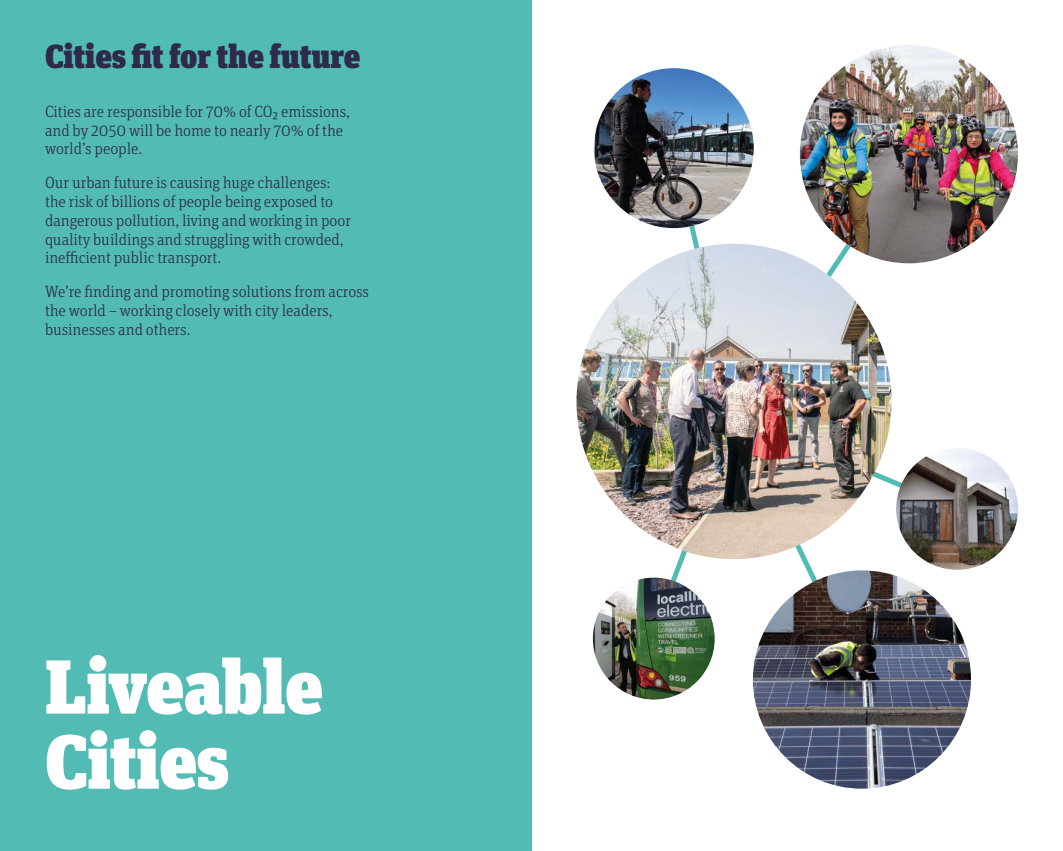
<style>
.page{position:relative;width:1063px;height:851px;background:#fff}
.page>*{position:absolute;margin:0;border:0;box-sizing:border-box;transform-origin:0 0}
.t1{font:900 76.25px/75px "Unit Slab Pro";letter-spacing:-.005em;color:#fff}
.t2{font:900 33.25px "Unit Slab Pro";color:#2e2a4b}
.t3{font:300 16.25px/18.8px "Unit Slab Pro";letter-spacing:-.005em;color:#2e2a4b}
</style>
<div class="page">
<div style="left:0;top:0;width:531px;height:850px;background:#51bbb4"></div>
<svg style="left:646px;top:142px;width:318px;height:544px"></svg>
<img style="left:576px;top:244px;width:316px;height:315px;border-radius:158px">
<img style="left:753px;top:570px;width:218px;height:218px;border-radius:109px">
<img style="left:594px;top:68px;width:160px;height:160px;border-radius:80px">
<img style="left:896px;top:448px;width:122px;height:121px;border-radius:61px">
<img style="left:593px;top:577px;width:122px;height:122px;border-radius:61px">
<img style="left:800px;top:45px;width:218px;height:218px;border-radius:109px">
<h2 class="t2" style="left:45px;top:43px;width:317px">Cities fit for the future</h2>
<p class="t3" style="left:45px;top:103px;width:307px">Cities are responsible for 70% of CO₂ emissions, and by 2050 will be home to nearly 70% of the world’s people.</p>
<p class="t3" style="left:45px;top:174px;width:308px">Our urban future is causing huge challenges: the risk of billions of people being exposed to dangerous pollution, living and working in poor quality buildings and struggling with crowded, inefficient public transport.</p>
<p class="t3" style="left:45px;top:283px;width:326px">We’re finding and promoting solutions from across the world – working closely with city leaders, businesses and others.</p>
<h1 class="t1" style="left:45px;top:654px;width:280px">Liveable<br>Cities</h1>
</div>
